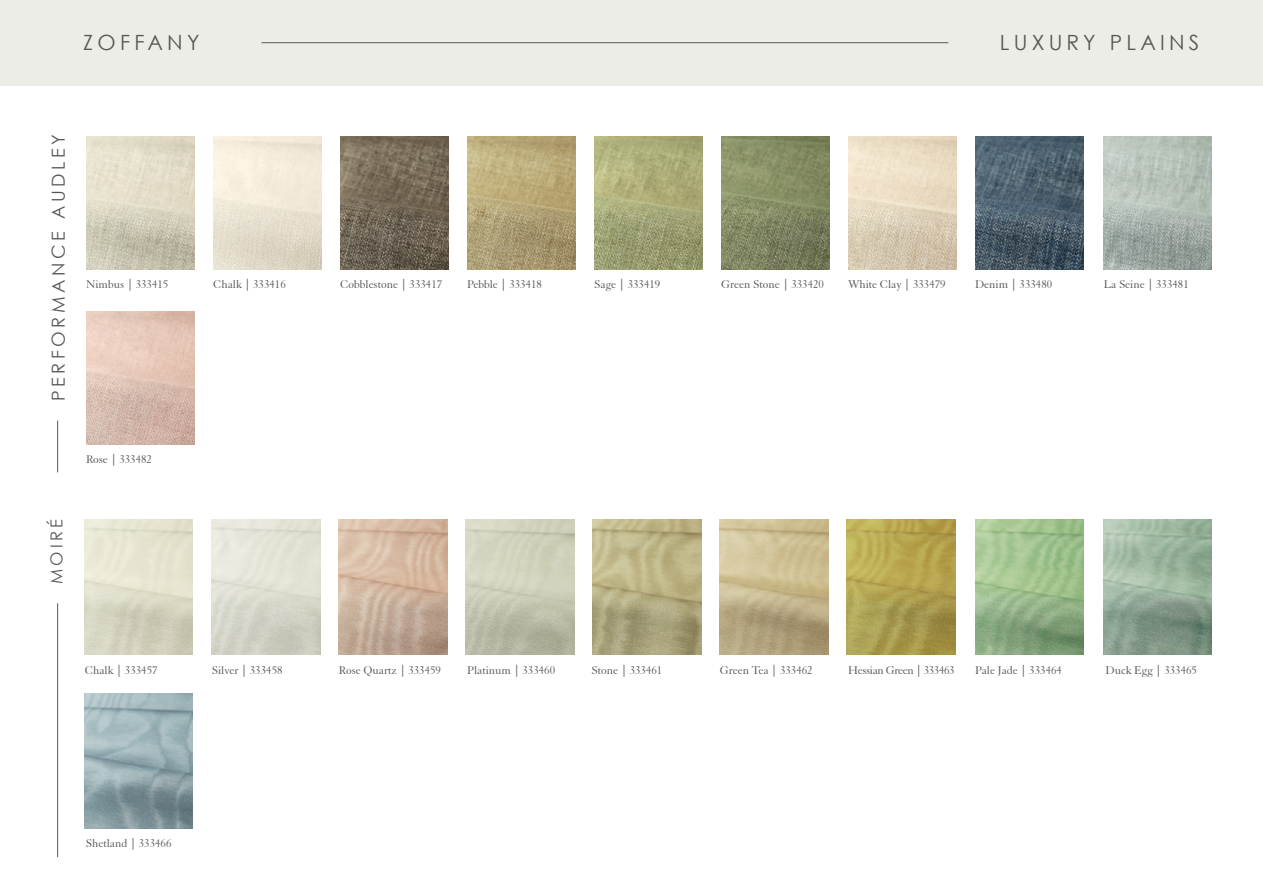
<style>
.page{position:relative;width:1263px;height:893px;background:#fff}
.page>*{position:absolute;margin:0;border:0;box-sizing:border-box;transform-origin:0 0}
.t1{font:21px "Century Gothic";letter-spacing:.2em;color:#575756}
.t2{font:18px "Century Gothic";letter-spacing:.2em;color:#575756}
.t3{font:16.5px "Century Gothic";letter-spacing:.2em;color:#575756}
.t4{font:12px "Elegant Garamond BT";color:#575756}
.t5{font:12px "Elegant Garamond BT";letter-spacing:-.03em;color:#575756}
</style>
<div class="page">
<div style="left:1px;top:0;width:1262px;height:85px;background:#edede8"></div>
<hr style="left:261px;top:42px;width:687px;height:1px;background:#575756">
<img style="left:593px;top:519px;width:108px;height:136px">
<img style="left:720px;top:519px;width:108px;height:136px">
<img style="left:847px;top:519px;width:108px;height:136px">
<img style="left:975px;top:519px;width:108px;height:136px">
<img style="left:1104px;top:519px;width:108px;height:136px">
<img style="left:212px;top:519px;width:108px;height:136px">
<img style="left:339px;top:519px;width:108px;height:136px">
<img style="left:466px;top:519px;width:108px;height:136px">
<img style="left:85px;top:694px;width:108px;height:135px">
<hr style="left:57px;top:603px;width:1px;height:254px;background:#575756">
<hr style="left:57px;top:421px;width:1px;height:51px;background:#575756">
<img style="left:594px;top:136px;width:108px;height:134px">
<img style="left:721px;top:136px;width:108px;height:134px">
<img style="left:848px;top:136px;width:108px;height:134px">
<img style="left:975px;top:136px;width:108px;height:134px">
<img style="left:1104px;top:136px;width:108px;height:134px">
<img style="left:86px;top:136px;width:108px;height:134px">
<img style="left:213px;top:136px;width:108px;height:134px">
<img style="left:340px;top:136px;width:108px;height:134px">
<img style="left:467px;top:136px;width:108px;height:134px">
<img style="left:86px;top:311px;width:108px;height:133px">
<h1 class="t1" style="left:83px;top:30px;width:118px">ZOFFANY</h1>
<h1 class="t1" style="left:1000px;top:30px;width:201px">LUXURY PLAINS</h1>
<h2 class="t2" style="left:47px;top:401px;width:269px;rotate:-90deg">PERFORMANCE AUDLEY</h2>
<p class="t4" style="left:86px;top:277px;width:84px">Nimbus | 333415</p>
<p class="t4" style="left:213px;top:277px;width:74px">Chalk | 333416</p>
<p class="t4" style="left:340px;top:277px;width:104px">Cobblestone | 333417</p>
<p class="t4" style="left:467px;top:277px;width:76px">Pebble | 333418</p>
<p class="t4" style="left:594px;top:277px;width:68px">Sage | 333419</p>
<p class="t4" style="left:721px;top:277px;width:104px">Green Stone | 333420</p>
<p class="t4" style="left:848px;top:277px;width:99px">White Clay | 333479</p>
<p class="t4" style="left:975px;top:277px;width:79px">Denim | 333480</p>
<p class="t4" style="left:1104px;top:277px;width:87px">La Seine | 333481</p>
<p class="t4" style="left:86px;top:452px;width:67px">Rose | 333482</p>
<h3 class="t3" style="left:46px;top:584px;width:67px;rotate:-90deg">MOIRÉ</h3>
<p class="t4" style="left:85px;top:663px;width:74px">Chalk | 333457</p>
<p class="t4" style="left:212px;top:663px;width:72px">Silver | 333458</p>
<p class="t4" style="left:339px;top:663px;width:104px">Rose Quartz | 333459</p>
<p class="t4" style="left:467px;top:663px;width:89px">Platinum | 333460</p>
<p class="t4" style="left:592px;top:663px;width:72px">Stone | 333461</p>
<p class="t4" style="left:720px;top:663px;width:94px">Green Tea | 333462</p>
<p class="t5" style="left:848px;top:663px;width:108px">Hessian Green | 333463</p>
<p class="t4" style="left:1105px;top:663px;width:93px">Duck Egg | 333465</p>
<p class="t4" style="left:975px;top:663px;width:88px">Pale Jade | 333464</p>
<p class="t4" style="left:86px;top:836px;width:87px">Shetland | 333466</p>
</div>
